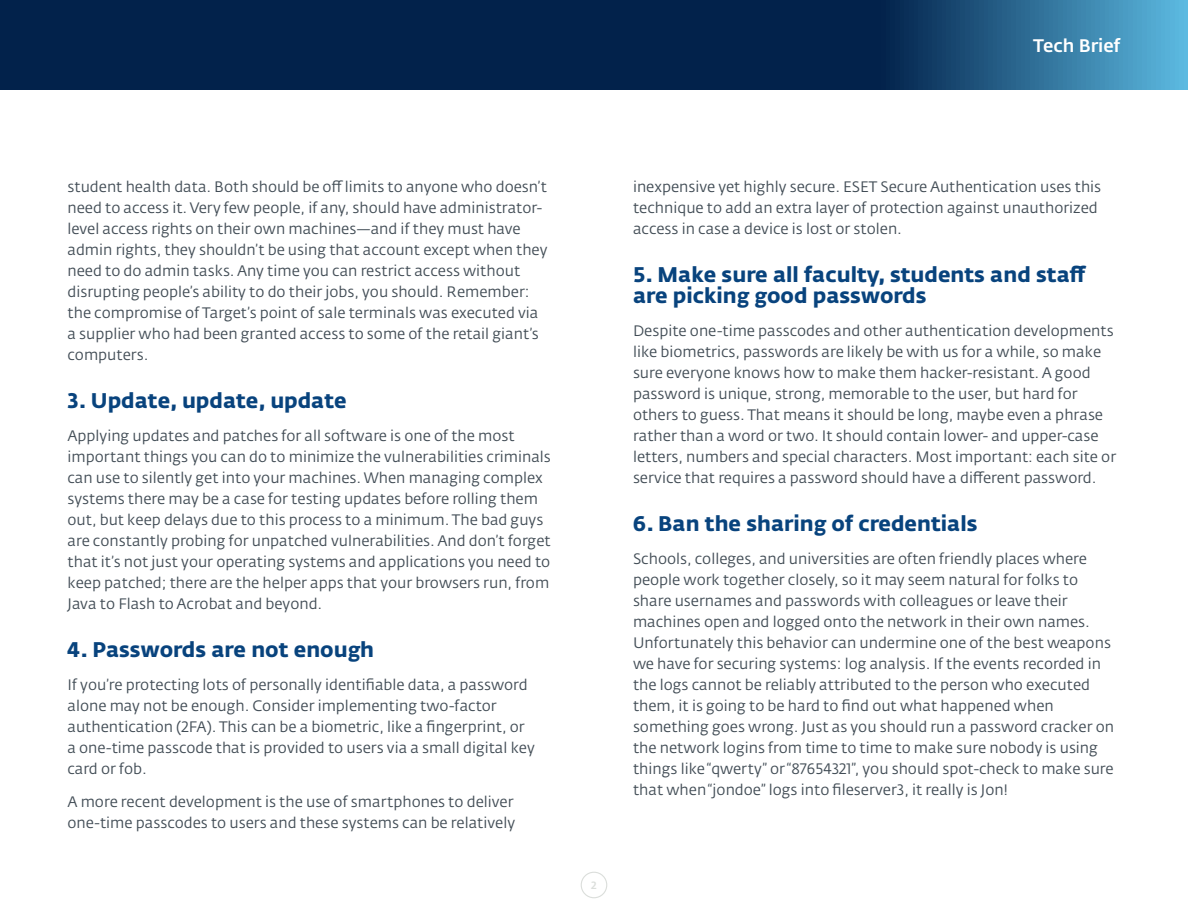
<style>
.page{position:relative;width:1188px;height:918px;background:#fff}
.page>*{position:absolute;margin:0;border:0;box-sizing:border-box;transform-origin:0 0}
.subheader{font:700 21px/21px "Fedra Sans Alt Pro";color:#08437d}
.t1{font:500 18px "Fedra Sans Alt Pro";color:#fff}
.t2{font:15px/21px "Fedra Sans Alt Pro";color:#424d56}
.t3{font:500 10.5px "Fedra Sans Alt Pro";color:#dbdedb}
</style>
<div class="page">
<div style="left:581px;top:872px;width:26px;height:26px;border:1px solid #dbdedb;border-radius:50%"></div>
<svg style="left:0;top:0;width:1188px;height:90px;background:#0d355e"></svg>
<p class="t1" style="left:1033px;top:34px;width:89px">Tech Brief</p>
<p class="t2" style="left:68px;top:176px;width:482px">student health data. Both should be off limits to anyone who doesn’t need to access it. Very few people, if any, should have administrator&shy;level access rights on their own machines—and if they must have admin rights, they shouldn’t be using that account except when they need to do admin tasks. Any time you can restrict access without disrupting people’s ability to do their jobs, you should. Remember: the compromise of Target’s point of sale terminals was executed via a supplier who had been granted access to some of the retail giant’s computers.</p>
<p class="subheader" style="left:68px;top:390px;width:281px">3. Update, update, update</p>
<p class="t2" style="left:68px;top:425px;width:485px">Applying updates and patches for all software is one of the most important things you can do to minimize the vulnerabilities criminals can use to silently get into your machines. When managing complex systems there may be a case for testing updates before rolling them out, but keep delays due to this process to a minimum. The bad guys are constantly probing for unpatched vulnerabilities. And don’t forget that it’s not just your operating systems and applications you need to keep patched; there are the helper apps that your browsers run, from Java to Flash to Acrobat and beyond.</p>
<p class="subheader" style="left:68px;top:639px;width:308px">4. Passwords are not enough</p>
<p class="t2" style="left:68px;top:674px;width:469px">If you’re protecting lots of personally identifiable data, a password alone may not be enough. Consider implementing two-factor authentication (2FA). This can be a biometric, like a fingerprint, or a one-time passcode that is provided to users via a small digital key card or fob.</p>
<p class="t2" style="left:68px;top:791px;width:449px">A more recent development is the use of smartphones to deliver one-time passcodes to users and these systems can be relatively</p>
<p class="t3" style="left:591px;top:879px;width:7px">2</p>
<p class="t2" style="left:633px;top:176px;width:470px">inexpensive yet highly secure. ESET Secure Authentication uses this technique to add an extra layer of protection against unauthorized access in case a device is lost or stolen.</p>
<p class="subheader" style="left:633px;top:264px;width:455px">5. Make sure all faculty, students and staff are picking good passwords</p>
<p class="t2" style="left:633px;top:320px;width:485px">Despite one-time passcodes and other authentication developments like biometrics, passwords are likely be with us for a while, so make sure everyone knows how to make them hacker-resistant. A good password is unique, strong, memorable to the user, but hard for others to guess. That means it should be long, maybe even a phrase rather than a word or two. It should contain lower- and upper-case letters, numbers and special characters. Most important: each site or service that requires a password should have a different password.</p>
<p class="subheader" style="left:633px;top:513px;width:346px">6. Ban the sharing of credentials</p>
<p class="t2" style="left:633px;top:548px;width:483px">Schools, colleges, and universities are often friendly places where people work together closely, so it may seem natural for folks to share usernames and passwords with colleagues or leave their machines open and logged onto the network in their own names.<br>Unfortunately this behavior can undermine one of the best weapons we have for securing systems: log analysis. If the events recorded in the logs cannot be reliably attributed to the person who executed them, it is going to be hard to find out what happened when something goes wrong. Just as you should run a password cracker on the network logins from time to time to make sure nobody is using things like “qwerty” or “87654321”, you should spot-check to make sure that when “jondoe” logs into fileserver3, it really is Jon!</p>
</div>
